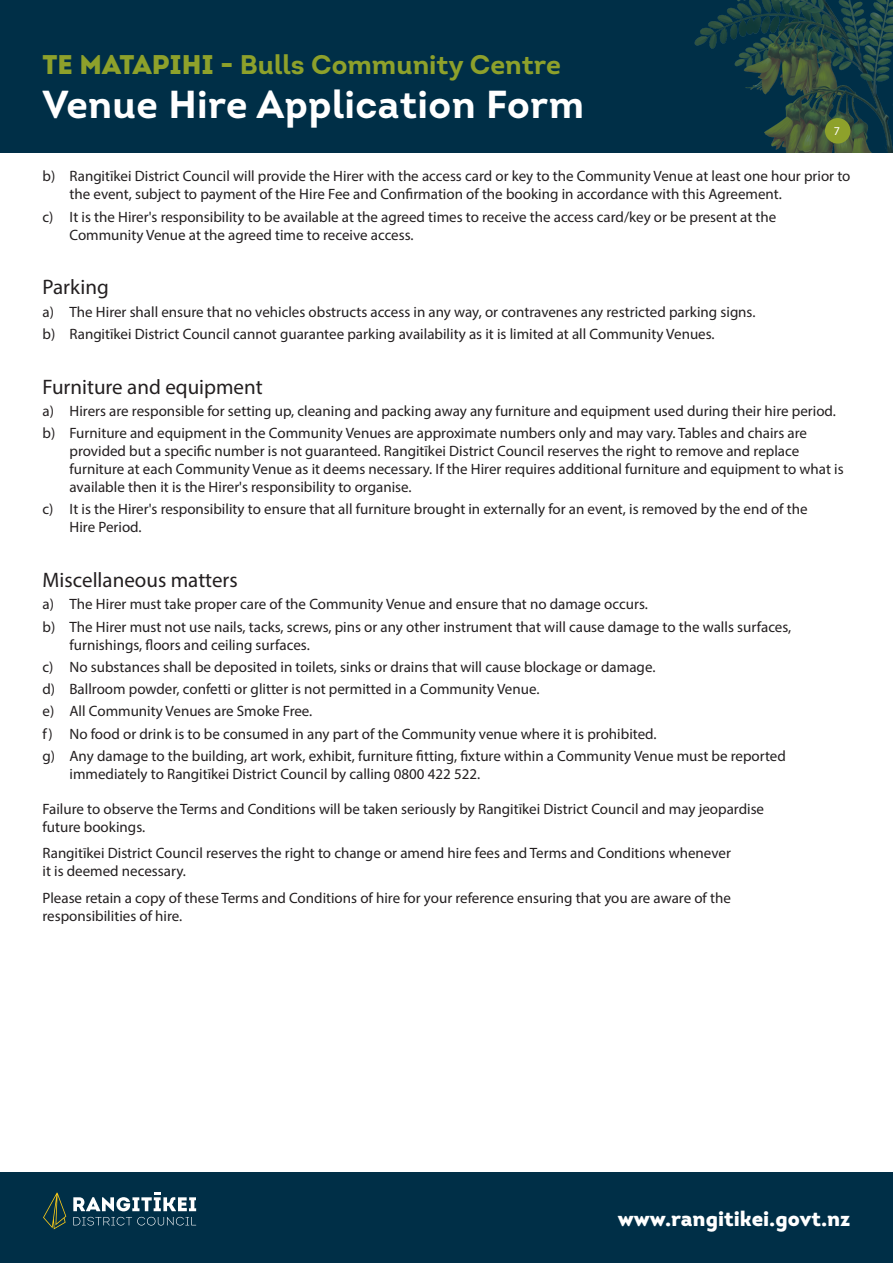
<style>
.page{position:relative;width:893px;height:1263px;background:#fff}
.page>*{position:absolute;margin:0;border:0;box-sizing:border-box;transform-origin:0 0}
.t1{font:700 39px "Intro";letter-spacing:.01em;color:#fff}
.t2{font:700 27px "Intro";color:#8ea12b}
.t3{font:21px "Myriad Pro";color:#231f20}
.t4{font:900 21px "Intro";color:#fff}
.t5{font:15px/18px "Myriad Pro";color:#231f20}
.t6{font:12px "Myriad Pro";color:#fff}
.s1{font-weight:900}
</style>
<div class="page">
<div style="left:0;top:1172px;width:893px;height:91px;background:#002f47"></div>
<svg style="left:73px;top:1217px;width:123px;height:8px"></svg>
<svg style="left:43px;top:1193px;width:23px;height:36px"></svg>
<svg style="left:73px;top:1193px;width:123px;height:18px"></svg>
<div style="left:0;top:0;width:893px;height:152px;background:#002f47"></div>
<img style="left:694px;top:0;width:199px;height:152px">
<div style="left:825px;top:118px;width:25px;height:26px;background:#8ea12b;border-radius:50%"></div>
<h2 class="t2" style="left:43px;top:47px;width:520px"><span class="s1">TE MATAPIHI -</span> Bulls Community Centre</h2>
<h1 class="t1" style="left:43px;top:79px;width:543px">Venue Hire Application Form</h1>
<p class="t6" style="left:834px;top:124px;width:8px">7</p>
<p class="t5" style="left:70px;top:167px;width:782px;text-indent:-27px">b) Rangitīkei District Council will provide the Hirer with the access card or key to the Community Venue at least one hour prior to the event, subject to payment of the Hire Fee and Confirmation of the booking in accordance with this Agreement.</p>
<p class="t5" style="left:70px;top:207px;width:708px;text-indent:-27px">c) It is the Hirer's responsibility to be available at the agreed times to receive the access card/key or be present at the<br>Community Venue at the agreed time to receive access.</p>
<h3 class="t3" style="left:43px;top:274px;width:68px">Parking</h3>
<p class="t5" style="left:43px;top:300px;width:714px;line-height:22.2px">a) The Hirer shall ensure that no vehicles obstructs access in any way, or contravenes any restricted parking signs. b) Rangitīkei District Council cannot guarantee parking availability as it is limited at all Community Venues.</p>
<h3 class="t3" style="left:43px;top:374px;width:222px">Furniture and equipment</h3>
<p class="t5" style="left:43px;top:399px;width:795px;line-height:22.2px">a) Hirers are responsible for setting up, cleaning and packing away any furniture and equipment used during their hire period. b) Furniture and equipment in the Community Venues are approximate numbers only and may vary. Tables and chairs are</p>
<p class="t5" style="left:70px;top:442px;width:776px">provided but a specific number is not guaranteed. Rangitīkei District Council reserves the right to remove and replace furniture at each Community Venue as it deems necessary. If the Hirer requires additional furniture and equipment to what is available then it is the Hirer's responsibility to organise.</p>
<p class="t5" style="left:70px;top:500px;width:740px;text-indent:-27px">c) It is the Hirer's responsibility to ensure that all furniture brought in externally for an event, is removed by the end of the<br>Hire Period.</p>
<h3 class="t3" style="left:43px;top:567px;width:197px">Miscellaneous matters</h3>
<p class="t5" style="left:43px;top:593px;width:750px;line-height:22.2px">a) The Hirer must take proper care of the Community Venue and ensure that no damage occurs.<br>b) The Hirer must not use nails, tacks, screws, pins or any other instrument that will cause damage to the walls surfaces,</p>
<p class="t5" style="left:43px;top:633px;width:745px;line-height:22.2px;text-indent:27px">furnishings, floors and ceiling surfaces.<br>c) No substances shall be deposited in toilets, sinks or drains that will cause blockage or damage.<br>d) Ballroom powder, confetti or glitter is not permitted in a Community Venue.<br>e) All Community Venues are Smoke Free.<br>f) No food or drink is to be consumed in any part of the Community venue where it is prohibited.<br>g) Any damage to the building, art work, exhibit, furniture fitting, fixture within a Community Venue must be reported</p>
<p class="t5" style="left:70px;top:765px;width:412px">immediately to Rangitīkei District Council by calling 0800 422 522.</p>
<p class="t5" style="left:43px;top:800px;width:723px">Failure to observe the Terms and Conditions will be taken seriously by Rangitīkei District Council and may jeopardise future bookings.</p>
<p class="t5" style="left:43px;top:844px;width:690px">Rangitīkei District Council reserves the right to change or amend hire fees and Terms and Conditions whenever it is deemed necessary.</p>
<p class="t5" style="left:43px;top:889px;width:690px">Please retain a copy of these Terms and Conditions of hire for your reference ensuring that you are aware of the responsibilities of hire.</p>
<h3 class="t4" style="left:618px;top:1205px;width:234px">www.rangitikei.govt.nz</h3>
</div>
